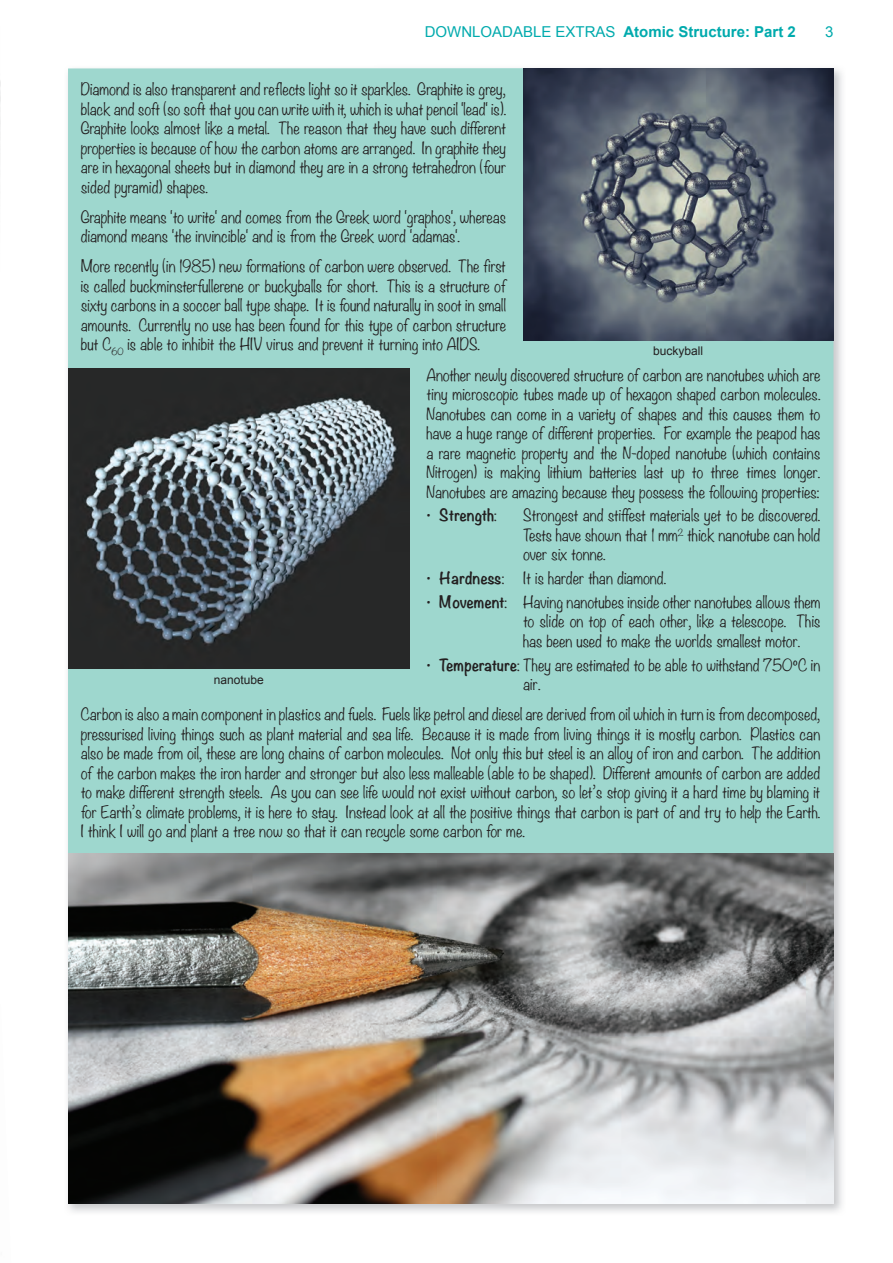
<style>
.page{position:relative;width:893px;height:1263px;background:#fff}
.page>*{position:absolute;margin:0;border:0;box-sizing:border-box;transform-origin:0 0}
.t1{font:300 15px/19.5px "Noteworthy";color:#231f20;text-align:justify}
.t2{font:700 15px "Arial";color:#00aaad}
.t3{font:700 15px "Noteworthy";color:#231f20}
.t4{font:15px "Arial";color:#00aaad}
.t5{font:12px "Arial";color:#231f20}
.s1{font-weight:400}
.s2{font-weight:300}
.s3{font-weight:700}
</style>
<div class="page">
<img style="left:67px;top:68px;width:775px;height:1144px">
<div style="left:68px;top:68px;width:765px;height:786px;background:#9ed7ce"></div>
<img style="left:523px;top:68px;width:310px;height:272px">
<img style="left:68px;top:369px;width:341px;height:299px">
<img style="left:68px;top:854px;width:765px;height:349px">
<img style="left:0;top:81px;width:1px;height:57px">
<p class="t2" style="left:425px;top:23px;width:373px"><span class="s1">DOWNLOADABLE EXTRAS</span> Atomic Structure: Part 2</p>
<p class="t4" style="left:825px;top:23px;width:10px">3</p>
<p class="t1" style="left:81px;top:78px;width:427px">Diamond is also transparent and reflects light so it sparkles. Graphite is grey, black and soft (so soft that you can write with it, which is what pencil 'lead' is).<br>Graphite looks almost like a metal. The reason that they have such different properties is because of how the carbon atoms are arranged. In graphite they are in hexagonal sheets but in diamond they are in a strong tetrahedron (four sided pyramid) shapes.</p>
<p class="t1" style="left:81px;top:206px;width:427px">Graphite means 'to write' and comes from the Greek word 'graphos', whereas diamond means 'the invincible' and is from the Greek word 'adamas'.</p>
<p class="t1" style="left:81px;top:255px;width:427px">More recently (in 1985) new formations of carbon were observed. The first is called buckminsterfullerene or buckyballs for short. This is a structure of sixty carbons in a soccer ball type shape. It is found naturally in soot in small amounts. Currently no use has been found for this type of carbon structure but C<sub>60</sub> is able to inhibit the HIV virus and prevent it turning into AIDS.</p>
<p class="t1" style="left:426px;top:364px;width:396px">Another newly discovered structure of carbon are nanotubes which are tiny microscopic tubes made up of hexagon shaped carbon molecules.<br>Nanotubes can come in a variety of shapes and this causes them to have a huge range of different properties. For example the peapod has a rare magnetic property and the N-doped nanotube (which contains Nitrogen) is making lithium batteries last up to three times longer.<br>Nanotubes are amazing because they possess the following properties:</p>
<p class="t3" style="left:426px;top:502px;width:72px"><span class="s2">•</span> Strength<span class="s2">:</span></p>
<p class="t1" style="left:523px;top:504px;width:299px">Strongest and stiffest materials yet to be discovered.<br>Tests have shown that 1 mm<sup>2</sup> thick nanotube can hold over six tonne.</p>
<p class="t1" style="left:426px;top:567px;width:241px">• <span class="s3">Hardness</span>: It is harder than diamond.</p>
<p class="t1" style="left:523px;top:591px;width:299px;text-indent:-97px">• <span class="s3">Movement</span>: Having nanotubes inside other nanotubes allows them to slide on top of each other, like a telescope. This has been used to make the worlds smallest motor.</p>
<p class="t1" style="left:523px;top:654px;width:299px;text-indent:-97px">• <span class="s3">Temperature</span>: They are estimated to be able to withstand 750ºC in air.</p>
<p class="t1" style="left:81px;top:703px;width:741px">Carbon is also a main component in plastics and fuels. Fuels like petrol and diesel are derived from oil which in turn is from decomposed, pressurised living things such as plant material and sea life. Because it is made from living things it is mostly carbon. Plastics can also be made from oil, these are long chains of carbon molecules. Not only this but steel is an alloy of iron and carbon. The addition of the carbon makes the iron harder and stronger but also less malleable (able to be shaped). Different amounts of carbon are added to make different strength steels. As you can see life would not exist without carbon, so let’s stop giving it a hard time by blaming it for Earth’s climate problems, it is here to stay. Instead look at all the positive things that carbon is part of and try to help the Earth.<br>I think I will go and plant a tree now so that it can recycle some carbon for me.</p>
<p class="t5" style="left:653px;top:344px;width:52px">buckyball</p>
<p class="t5" style="left:214px;top:673px;width:52px">nanotube</p>
</div>
